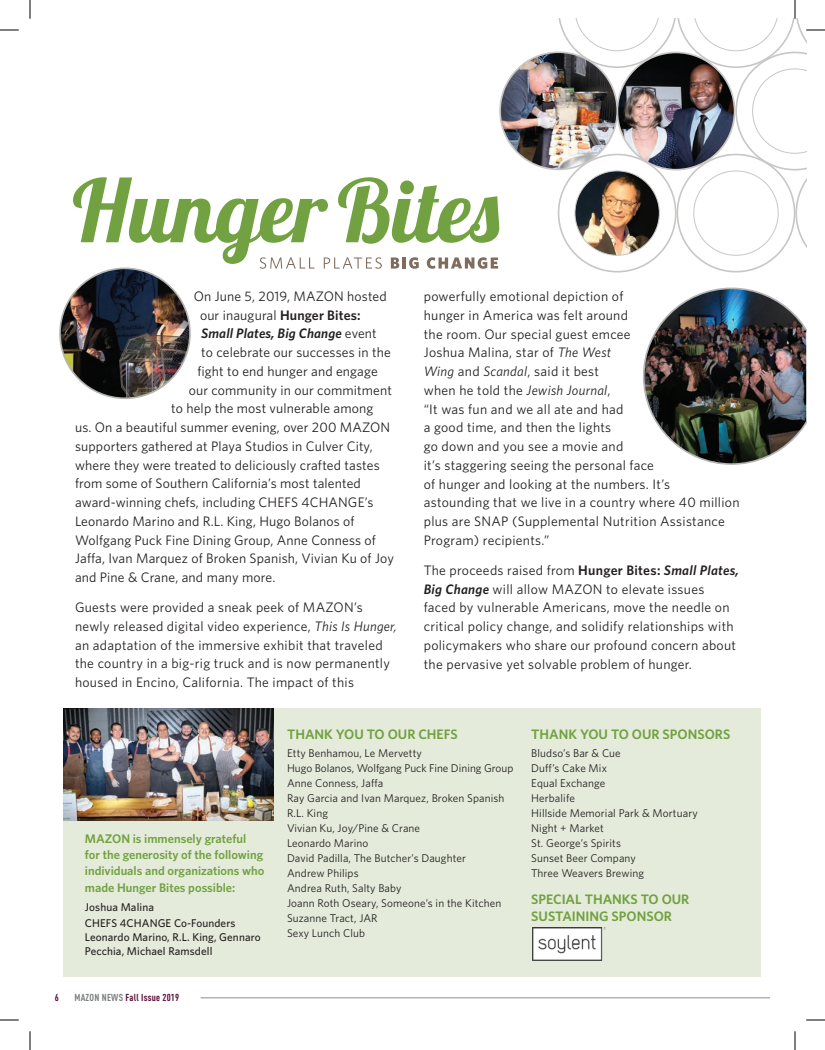
<style>
.page{position:relative;width:825px;height:1050px;background:#fff}
.page>*{position:absolute;margin:0;border:0;box-sizing:border-box;transform-origin:0 0}
.t1{font:13.75px/18.8px "Whitney";letter-spacing:.02em;color:#231f20}
.t2{font:600 13.75px/16.2px "Whitney";color:#71a141}
.t3{font:italic 600 13.75px "Whitney";letter-spacing:.01em;color:#231f20}
.t4{font:600 12.5px/16.2px "Whitney";color:#71a141}
.t5{font:11.25px/15px "Whitney";letter-spacing:.01em;color:#231f20}
.t6{font:500 11.25px/16.5px "Whitney";letter-spacing:.01em;color:#231f20}
.t7{font:700 10px "DIN Cond";letter-spacing:.025em;color:#580e38}
.s1{font-weight:600}
.s2{font-weight:400;font-style:normal}
.s3{font-style:italic}
.s4{font-weight:600;font-style:italic}
.s5{color:#7c7d7d}
</style>
<div class="page">
<div style="left:64px;top:709px;width:697px;height:268px;background:#e5ebda"></div>
<img style="left:500px;top:52px;width:117px;height:117px;border-radius:59px">
<img style="left:532px;top:928px;width:74px;height:33px">
<svg style="left:73px;top:177px;width:426px;height:92px"></svg>
<img style="left:643px;top:288px;width:163px;height:177px">
<img style="left:60px;top:268px;width:130px;height:130px;border-radius:65px">
<img style="left:64px;top:709px;width:209px;height:111px">
<hr style="left:201px;top:998px;width:569px;height:1px;background:#908c8c">
<svg style="left:0;top:29px;width:19px;height:2px"></svg>
<svg style="left:0;top:1019px;width:19px;height:2px"></svg>
<svg style="left:806px;top:1019px;width:19px;height:2px"></svg>
<svg style="left:29px;top:0;width:2px;height:19px"></svg>
<svg style="left:29px;top:1031px;width:2px;height:19px"></svg>
<img style="left:558px;top:0;width:267px;height:273px">
<svg style="left:794px;top:1031px;width:2px;height:19px"></svg>
<p class="t1" style="left:194px;top:286px;width:195px">On June 5, 2019, MAZON hosted</p>
<p class="t1" style="left:200px;top:305px;width:162px">our inaugural <span class="s1">Hunger Bites:</span></p>
<p class="t3" style="left:201px;top:324px;width:177px">Small Plates, Big Change <span class="s2">event</span></p>
<p class="t1" style="left:201px;top:343px;width:191px">to celebrate our successes in the</p>
<p class="t1" style="left:198px;top:361px;width:182px">fight to end hunger and engage</p>
<p class="t1" style="left:189px;top:380px;width:205px">our community in our commitment</p>
<p class="t1" style="left:171px;top:399px;width:204px">to help the most vulnerable among</p>
<p class="t1" style="left:75px;top:418px;width:317px">us. On a beautiful summer evening, over 200 MAZON</p>
<p class="t1" style="left:75px;top:436px;width:299px">supporters gathered at Playa Studios in Culver City,</p>
<p class="t1" style="left:75px;top:455px;width:306px">where they were treated to deliciously crafted tastes</p>
<p class="t1" style="left:75px;top:474px;width:287px">from some of Southern California’s most talented</p>
<p class="t1" style="left:75px;top:493px;width:300px">award-winning chefs, including CHEFS 4CHANGE’s</p>
<p class="t1" style="left:75px;top:511px;width:281px">Leonardo Marino and R.L. King, Hugo Bolanos of</p>
<p class="t1" style="left:75px;top:530px;width:302px">Wolfgang Puck Fine Dining Group, Anne Conness of</p>
<p class="t1" style="left:75px;top:549px;width:321px">Jaffa, Ivan Marquez of Broken Spanish, Vivian Ku of Joy</p>
<p class="t1" style="left:75px;top:568px;width:202px">and Pine &amp; Crane, and many more.</p>
<p class="t1" style="left:75px;top:598px;width:323px">Guests were provided a sneak peek of MAZON’s newly released digital video experience, <span class="s3">This Is Hunger, </span>an adaptation of the immersive exhibit that traveled the country in a big-rig truck and is now permanently housed in Encino, California. The impact of this</p>
<p class="t1" style="left:424px;top:287px;width:317px">powerfully emotional depiction of<br>hunger in America was felt around<br>the room. Our special guest emcee<br>Joshua Malina, star of <span class="s3">The West<br>Wing</span> and <span class="s3">Scandal</span>, said it best<br>when he told the <span class="s3">Jewish Journal</span>,<br>“It was fun and we all ate and had<br>a good time, and then the lights<br>go down and you see a movie and<br>it’s staggering seeing the personal face<br>of hunger and looking at the numbers. It’s<br>astounding that we live in a country where 40 million plus are SNAP (Supplemental Nutrition Assistance Program) recipients.”</p>
<p class="t1" style="left:424px;top:560px;width:317px">The proceeds raised from <span class="s1">Hunger Bites:</span> <span class="s4">Small Plates, Big Change</span> will allow MAZON to elevate issues faced by vulnerable Americans, move the needle on critical policy change, and solidify relationships with policymakers who share our profound concern about the pervasive yet solvable problem of hunger.</p>
<p class="t4" style="left:85px;top:830px;width:181px">MAZON is immensely grateful for the generosity of the following individuals and organizations who made Hunger Bites possible:</p>
<p class="t6" style="left:85px;top:899px;width:152px">Joshua Malina<br>CHEFS 4CHANGE Co-Founders</p>
<p class="t6" style="left:85px;top:930px;width:177px;line-height:13.8px">Leonardo Marino, R.L. King, Gennaro<br>Pecchia, Michael Ramsdell</p>
<p class="t7" style="left:55px;top:992px;width:6px">6</p>
<p class="t7" style="left:74px;top:992px;width:106px"><span class="s5">MAZON NEWS</span> Fall Issue 2019</p>
<p class="t2" style="left:287px;top:726px;width:172px">THANK YOU TO OUR CHEFS</p>
<p class="t5" style="left:287px;top:745px;width:228px">Etty Benhamou, Le Mervetty<br>Hugo Bolanos, Wolfgang Puck Fine Dining Group<br>Anne Conness, Jaffa<br>Ray Garcia and Ivan Marquez, Broken Spanish<br>R.L. King<br>Vivian Ku, Joy/Pine &amp; Crane<br>Leonardo Marino<br>David Padilla, The Butcher’s Daughter<br>Andrew Philips<br>Andrea Ruth, Salty Baby<br>Joann Roth Oseary, Someone’s in the Kitchen<br>Suzanne Tract, JAR<br>Sexy Lunch Club</p>
<p class="t2" style="left:531px;top:726px;width:201px">THANK YOU TO OUR SPONSORS</p>
<p class="t5" style="left:531px;top:745px;width:168px">Bludso’s Bar &amp; Cue<br>Duff’s Cake Mix<br>Equal Exchange<br>Herbalife<br>Hillside Memorial Park &amp; Mortuary<br>Night + Market<br>St. George’s Spirits<br>Sunset Beer Company<br>Three Weavers Brewing</p>
<p class="t2" style="left:531px;top:891px;width:160px">SPECIAL THANKS TO OUR<br>SUSTAINING SPONSOR</p>
</div>
